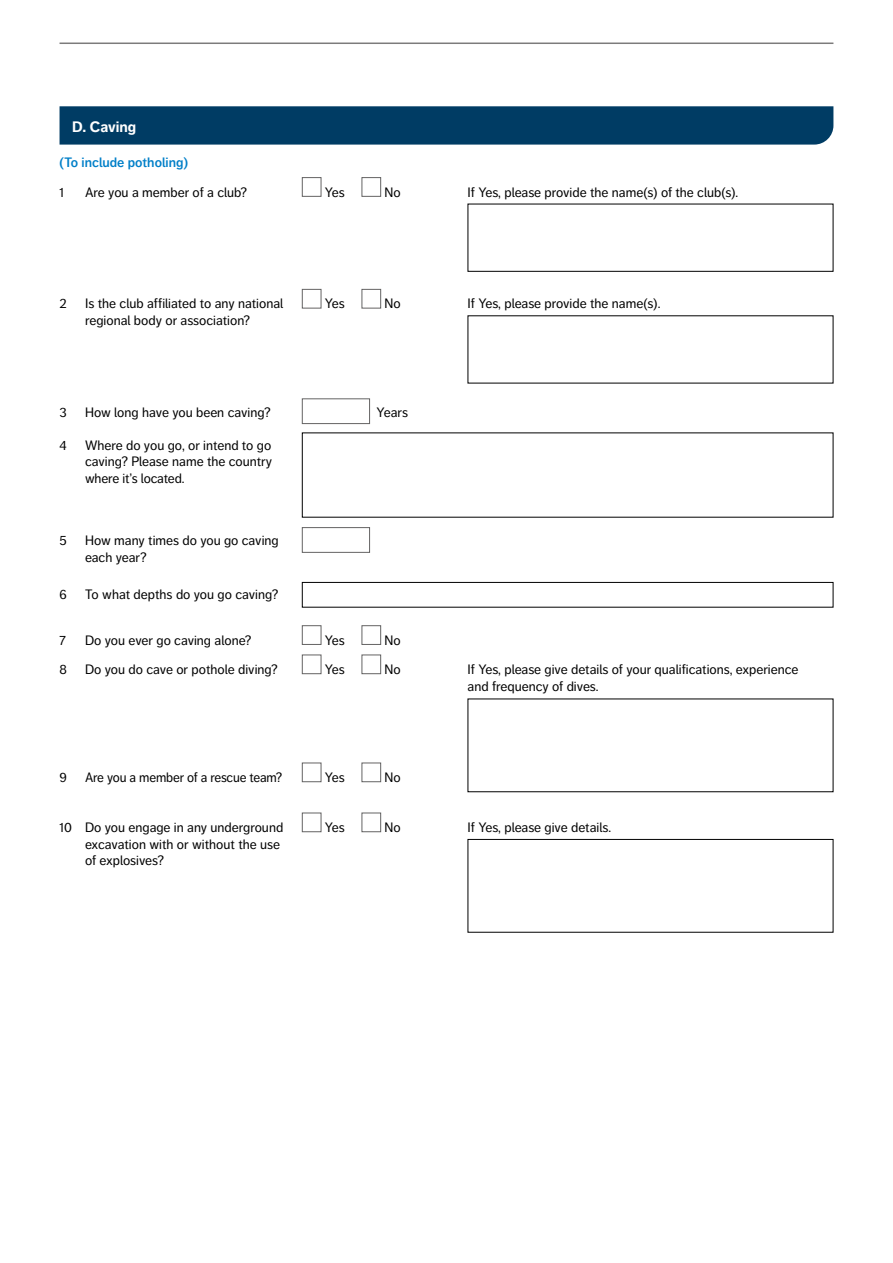
<style>
.page{position:relative;width:893px;height:1263px;background:#fff}
.page>*{position:absolute;margin:0;border:0;box-sizing:border-box;transform-origin:0 0}
.t1{font:700 15px "Friends Life Dagny";color:#fff}
.t2{font:13.5px/16.5px "Friends Life Dagny";color:#000}
.t3{font:600 13.5px "Friends Life Dagny";color:#007fc8}
</style>
<div class="page">
<hr style="left:60px;top:43px;width:773px;height:1px;background:#7c7b7b">
<div style="left:60px;top:106px;width:773px;height:39px;background:#003c64"></div>
<div style="left:302px;top:177px;width:19px;height:20px;background:#fff;border:1px solid #646363"></div>
<div style="left:362px;top:177px;width:19px;height:20px;background:#fff;border:1px solid #646363"></div>
<div style="left:302px;top:289px;width:19px;height:19px;background:#fff;border:1px solid #646363"></div>
<div style="left:362px;top:289px;width:19px;height:19px;background:#fff;border:1px solid #646363"></div>
<div style="left:302px;top:398px;width:68px;height:26px;background:#fff;border:1px solid #646363"></div>
<div style="left:302px;top:527px;width:68px;height:26px;background:#fff;border:1px solid #646363"></div>
<div style="left:302px;top:625px;width:19px;height:20px;background:#fff;border:1px solid #646363"></div>
<div style="left:362px;top:625px;width:19px;height:20px;background:#fff;border:1px solid #646363"></div>
<div style="left:302px;top:654px;width:19px;height:20px;background:#fff;border:1px solid #646363"></div>
<div style="left:362px;top:654px;width:19px;height:20px;background:#fff;border:1px solid #646363"></div>
<div style="left:302px;top:763px;width:19px;height:19px;background:#fff;border:1px solid #646363"></div>
<div style="left:362px;top:763px;width:19px;height:19px;background:#fff;border:1px solid #646363"></div>
<div style="left:302px;top:813px;width:19px;height:19px;background:#fff;border:1px solid #646363"></div>
<div style="left:362px;top:813px;width:19px;height:19px;background:#fff;border:1px solid #646363"></div>
<div style="left:468px;top:204px;width:365px;height:68px;border:1px solid #000"></div>
<div style="left:302px;top:582px;width:531px;height:25px;border:1px solid #000"></div>
<div style="left:468px;top:839px;width:365px;height:93px;border:1px solid #000"></div>
<p class="t1" style="left:72px;top:117px;width:65px">D. Caving</p>
<p class="t3" style="left:60px;top:155px;width:130px">(To include potholing)</p>
<p class="t2" style="left:60px;top:184px;width:6px">1</p>
<p class="t2" style="left:85px;top:184px;width:164px">Are you a member of a club?</p>
<p class="t2" style="left:325px;top:184px;width:22px">Yes</p>
<p class="t2" style="left:384px;top:184px;width:18px">No</p>
<p class="t2" style="left:468px;top:184px;width:272px">If Yes, please provide the name(s) of the club(s).</p>
<p class="t2" style="left:60px;top:296px;width:9px">2</p>
<p class="t2" style="left:85px;top:296px;width:200px">Is the club affiliated to any national</p>
<p class="t2" style="left:325px;top:296px;width:22px">Yes</p>
<p class="t2" style="left:384px;top:296px;width:18px">No</p>
<p class="t2" style="left:468px;top:296px;width:194px">If Yes, please provide the name(s).</p>
<p class="t2" style="left:85px;top:312px;width:166px">regional body or association?</p>
<p class="t2" style="left:60px;top:404px;width:9px">3</p>
<p class="t2" style="left:85px;top:404px;width:187px">How long have you been caving?</p>
<p class="t2" style="left:377px;top:404px;width:33px">Years</p>
<p class="t2" style="left:60px;top:437px;width:9px">4</p>
<p class="t2" style="left:85px;top:437px;width:189px;text-align:justify">Where do you go, or intend to go caving? Please name the country where it’s located.</p>
<p class="t2" style="left:60px;top:532px;width:9px">5</p>
<p class="t2" style="left:85px;top:532px;width:195px">How many times do you go caving each year?</p>
<p class="t2" style="left:60px;top:586px;width:9px">6</p>
<p class="t2" style="left:85px;top:586px;width:195px">To what depths do you go caving?</p>
<p class="t2" style="left:60px;top:632px;width:8px">7</p>
<p class="t2" style="left:85px;top:632px;width:168px">Do you ever go caving alone?</p>
<p class="t2" style="left:325px;top:632px;width:22px">Yes</p>
<p class="t2" style="left:384px;top:632px;width:18px">No</p>
<p class="t2" style="left:60px;top:661px;width:9px">8</p>
<p class="t2" style="left:85px;top:661px;width:194px">Do you do cave or pothole diving?</p>
<p class="t2" style="left:325px;top:661px;width:22px">Yes</p>
<p class="t2" style="left:384px;top:661px;width:18px">No</p>
<p class="t2" style="left:468px;top:661px;width:332px">If Yes, please give details of your qualifications, experience and frequency of dives.</p>
<p class="t2" style="left:60px;top:769px;width:9px">9</p>
<p class="t2" style="left:85px;top:769px;width:199px">Are you a member of a rescue team?</p>
<p class="t2" style="left:325px;top:769px;width:22px">Yes</p>
<p class="t2" style="left:384px;top:769px;width:18px">No</p>
<p class="t2" style="left:60px;top:819px;width:225px">10 Do you engage in any underground</p>
<p class="t2" style="left:325px;top:819px;width:22px">Yes</p>
<p class="t2" style="left:384px;top:819px;width:18px">No</p>
<p class="t2" style="left:468px;top:819px;width:145px">If Yes, please give details.</p>
<p class="t2" style="left:85px;top:836px;width:196px">excavation with or without the use of explosives?</p>
</div>
